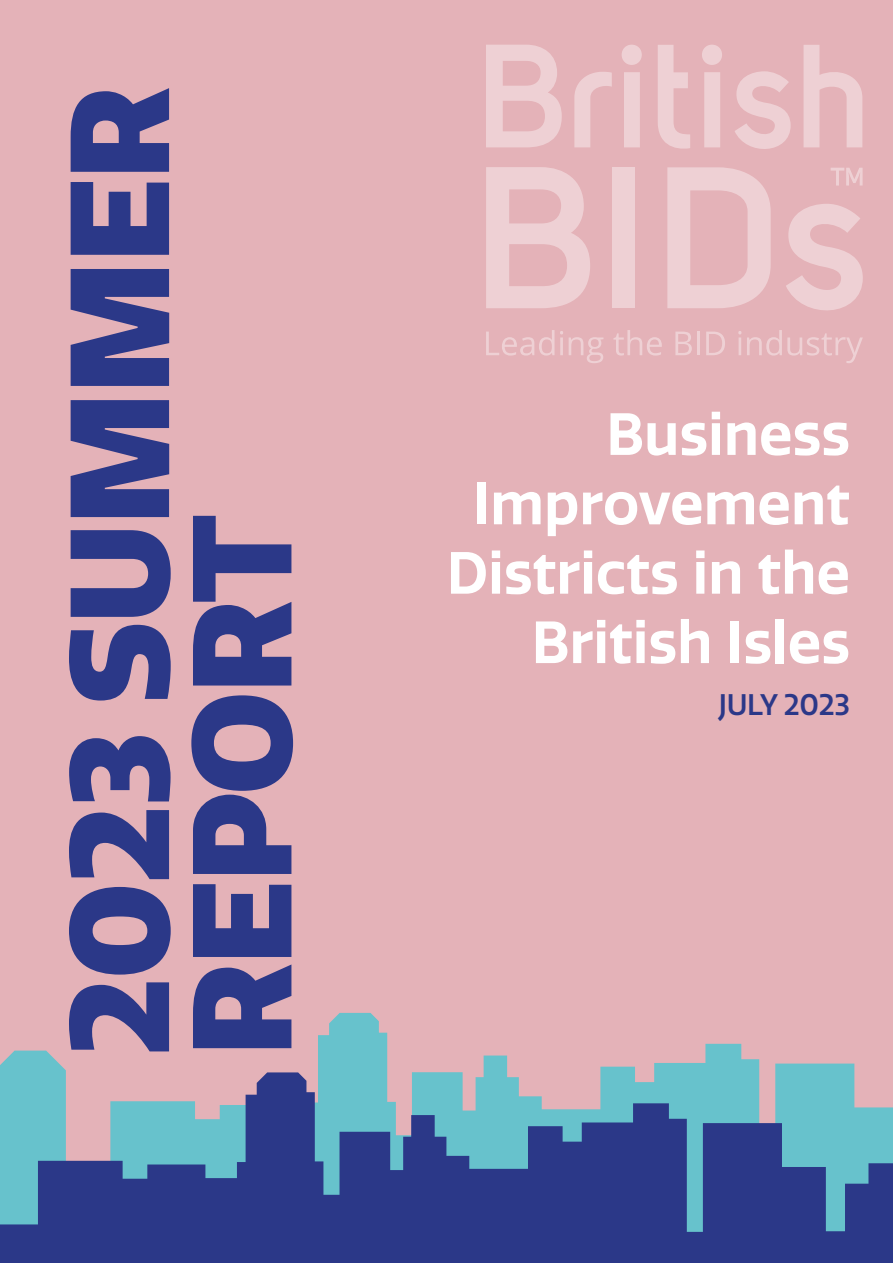
<style>
.page{position:relative;width:893px;height:1263px;background:#e4b2b8}
.page>*{position:absolute;margin:0;border:0;box-sizing:border-box;transform-origin:0 0}
.t1{font:900 136.8px/122.4px "Quatro";letter-spacing:-.01em;color:#2b3888}
.t2{font:600 57.75px/69.4px "Quatro";color:#fff;text-align:right}
.t3{font:500 28.95px "Quatro";letter-spacing:-.01em;color:#2b3888}
</style>
<div class="page">
<svg style="left:486px;top:167px;width:104px;height:141px"></svg>
<div style="left:612px;top:167px;width:23px;height:141px;background:#eed0d4"></div>
<svg style="left:667px;top:167px;width:104px;height:141px"></svg>
<svg style="left:786px;top:204px;width:77px;height:107px"></svg>
<svg style="left:486px;top:45px;width:76px;height:102px"></svg>
<svg style="left:574px;top:72px;width:38px;height:75px"></svg>
<svg style="left:622px;top:45px;width:20px;height:102px"></svg>
<svg style="left:658px;top:45px;width:32px;height:104px"></svg>
<svg style="left:702px;top:45px;width:20px;height:102px"></svg>
<svg style="left:735px;top:71px;width:56px;height:78px"></svg>
<svg style="left:803px;top:45px;width:59px;height:102px"></svg>
<svg style="left:831px;top:168px;width:32px;height:18px"></svg>
<svg style="left:486px;top:330px;width:68px;height:26px"></svg>
<svg style="left:560px;top:331px;width:3px;height:24px"></svg>
<svg style="left:569px;top:337px;width:34px;height:26px"></svg>
<svg style="left:613px;top:330px;width:49px;height:26px"></svg>
<svg style="left:675px;top:332px;width:17px;height:23px"></svg>
<hr style="left:697px;top:332px;width:3px;height:23px;background:#fff">
<svg style="left:706px;top:332px;width:19px;height:23px"></svg>
<svg style="left:738px;top:331px;width:3px;height:24px"></svg>
<svg style="left:747px;top:330px;width:116px;height:33px"></svg>
<svg style="left:0;top:1013px;width:855px;height:59px"></svg>
<svg style="left:0;top:1072px;width:893px;height:191px;background:#4f6ea1"></svg>
<p class="t1" style="left:60px;top:1056px;width:970px;rotate:-90deg">2023 SUMMER<br>REPORT</p>
<p class="t2" style="left:447px;top:401px;width:405px">Business<br>Improvement<br>Districts in the<br>British Isles</p>
<p class="t3" style="left:719px;top:688px;width:133px">JULY 2023</p>
</div>
